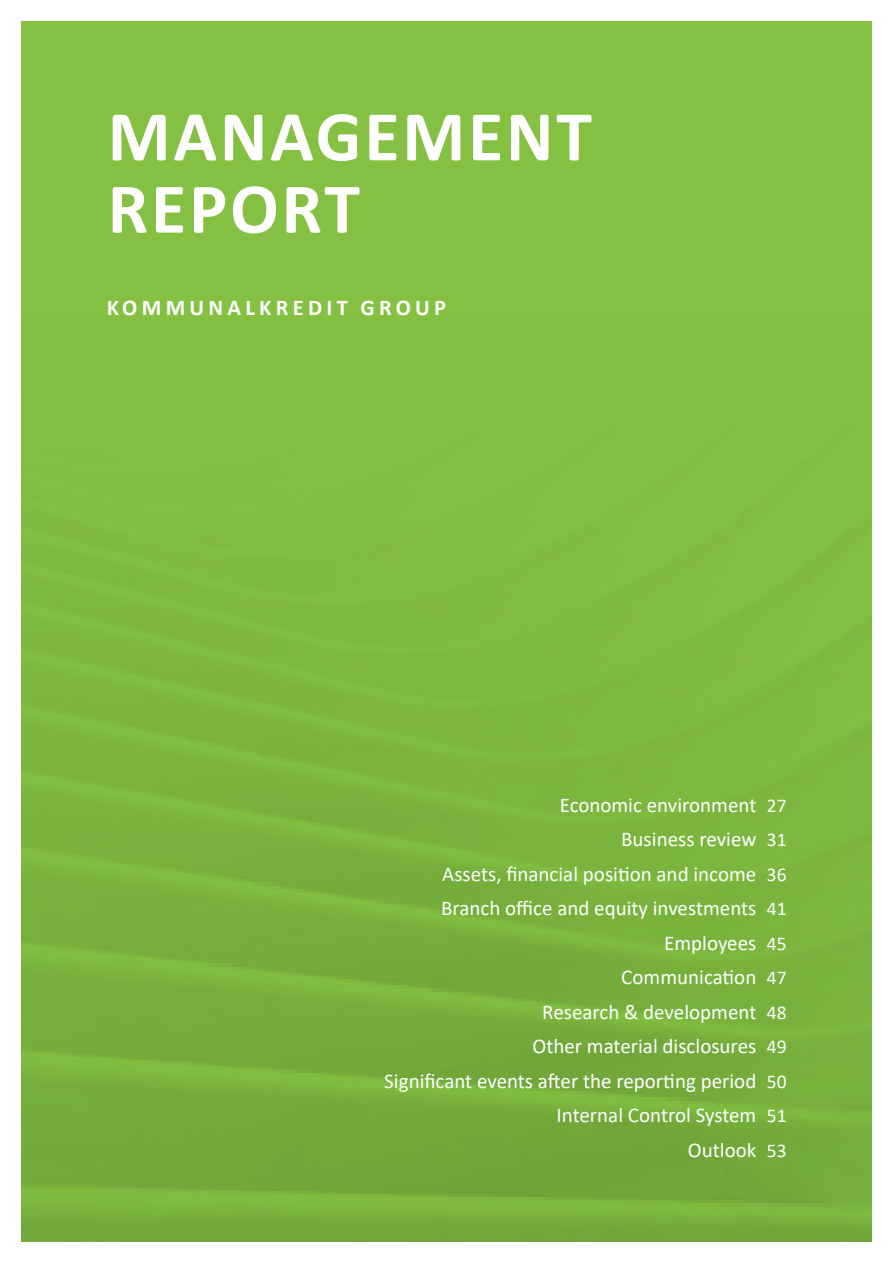
<style>
.page{position:relative;width:893px;height:1263px;background:#fff}
.page>*{position:absolute;margin:0;border:0;box-sizing:border-box;transform-origin:0 0}
.Ü1{font:700 72px "Calibri";letter-spacing:.04em;color:#fff}
.Ü3_Schwarz{font:700 22.5px "Calibri";letter-spacing:.19em;color:#fff}
.t1{font:21px "Calibri";color:#fff}
.s1{font-size:19.5px}
</style>
<div class="page">
<div style="left:21px;top:21px;width:851px;height:1221px;background:linear-gradient(to bottom,#87c643,#74ac3b)"></div>
<p class="Ü1" style="left:108px;top:85px;width:486px">MANAGEMENT</p>
<p class="Ü1" style="left:108px;top:158px;width:85px">REPO</p>
<p class="Ü1" style="left:282px;top:158px;width:79px">RT</p>
<p class="Ü3_Schwarz" style="left:107px;top:292px;width:341px">KOMMUNALKREDIT GROUP</p>
<p class="t1" style="left:560px;top:790px;width:228px">Economic environment <span class="s1">27</span></p>
<p class="t1" style="left:621px;top:824px;width:167px">Business review <span class="s1">31</span></p>
<p class="t1" style="left:442px;top:859px;width:346px">Assets, financial position and income <span class="s1">36</span></p>
<p class="t1" style="left:441px;top:893px;width:347px">Branch office and equity investments <span class="s1">41</span></p>
<p class="t1" style="left:664px;top:928px;width:124px">Employees <span class="s1">45</span></p>
<p class="t1" style="left:621px;top:962px;width:167px">Communication <span class="s1">47</span></p>
<p class="t1" style="left:542px;top:997px;width:246px">Research &amp; development <span class="s1">48</span></p>
<p class="t1" style="left:532px;top:1031px;width:256px">Other material disclosures <span class="s1">49</span></p>
<p class="t1" style="left:384px;top:1066px;width:404px">Significant events after the reporting period <span class="s1">50</span></p>
<p class="t1" style="left:556px;top:1100px;width:232px">Internal Control System <span class="s1">51</span></p>
<p class="t1" style="left:688px;top:1135px;width:100px">Outlook <span class="s1">53</span></p>
</div>
